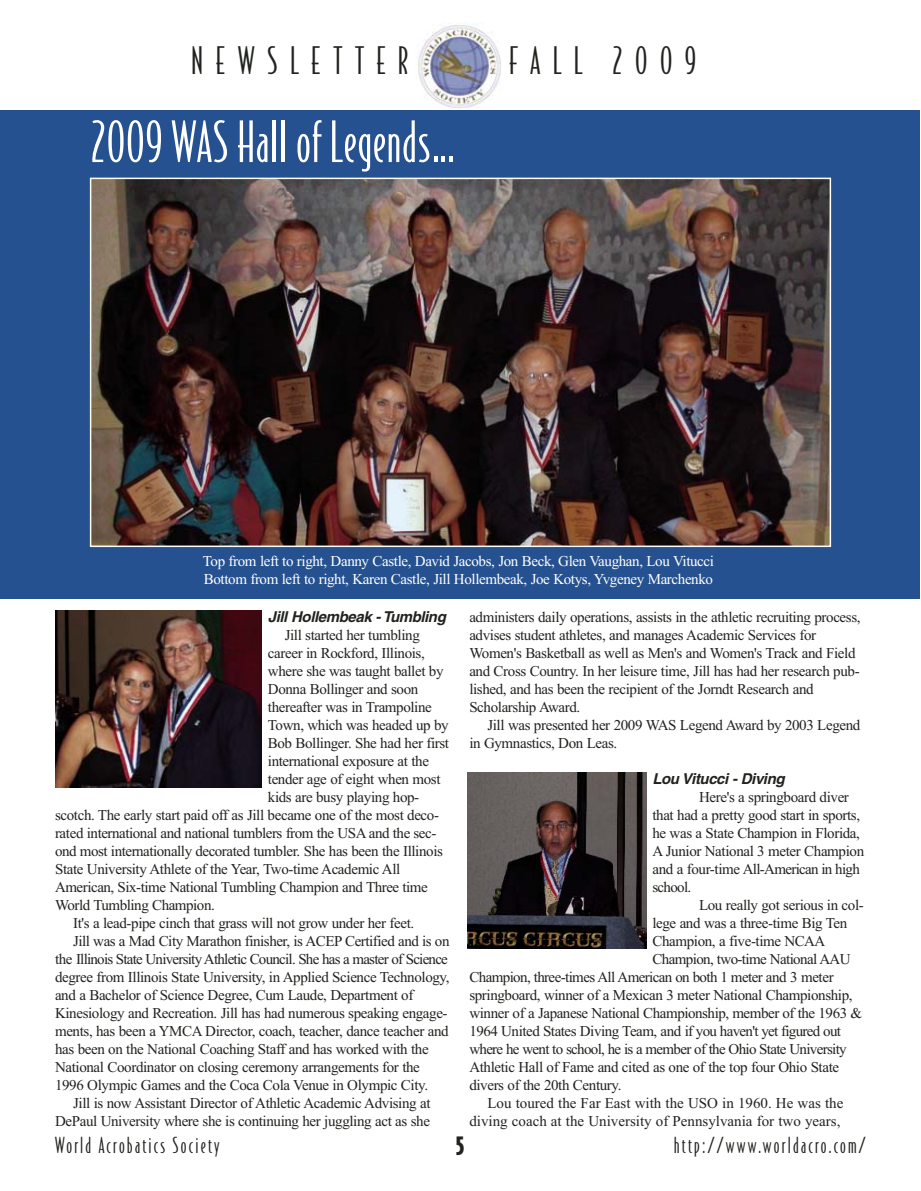
<style>
.page{position:relative;width:921px;height:1191px;background:#fff}
.page>*{position:absolute;margin:0;border:0;box-sizing:border-box;transform-origin:0 0}
.t1{font:54px "Bodega Sans";letter-spacing:.015em;color:#fff}
.t2{font:36px "Bodega Sans";letter-spacing:.35em;color:#20231e}
.t3{font:900 24px "Bodega Sans";color:#20231e}
.t4{font:21px "Bodega Sans";letter-spacing:.105em;color:#20231e}
.t5{font:15px/18px "Times New Roman";letter-spacing:-.025em;color:#20231e}
.t6{font:15px/18px "Times New Roman";letter-spacing:-.025em;color:#fff}
.t7{font:15px "Times New Roman";color:#20231e}
.t8{font:15px "Times New Roman";letter-spacing:-.05em;color:#20231e}
.t9{font:15px "Times New Roman";letter-spacing:-.045em;color:#20231e}
.t10{font:italic 700 15px "Helvetica";color:#20231e}
</style>
<div class="page">
<img style="left:0;top:22px;width:920px;height:927px">
<h2 class="t2" style="left:191px;top:46px;width:218px">NEWSLETTER</h2>
<h2 class="t2" style="left:509px;top:46px;width:189px">FALL 2009</h2>
<h1 class="t1" style="left:91px;top:120px;width:365px">2009 WAS Hall of Legends...</h1>
<p class="t6" style="left:203px;top:553px;width:512px">Top from left to right, Danny Castle, David Jacobs, Jon Beck, Glen Vaughan, Lou Vitucci<br>Bottom from left to right, Karen Castle, Jill Hollembeak, Joe Kotys, Yvgeney Marchenko</p>
<p class="t10" style="left:268px;top:612px;width:182px">JillHollembeak -Tumbling</p>
<p class="t5" style="left:284px;top:628px;width:137px">Jill started her tumbling</p>
<p class="t5" style="left:268px;top:646px;width:158px">career in Rockford, Illinois,</p>
<p class="t5" style="left:268px;top:664px;width:177px">where she was taught ballet by</p>
<p class="t5" style="left:268px;top:682px;width:152px">Donna Bollinger and soon</p>
<p class="t5" style="left:268px;top:700px;width:165px">thereafter was in Trampoline</p>
<p class="t5" style="left:268px;top:718px;width:182px">Town, which was headed up by</p>
<p class="t5" style="left:268px;top:736px;width:183px">Bob Bollinger. She had her first</p>
<p class="t5" style="left:268px;top:754px;width:163px">international exposure at the</p>
<p class="t5" style="left:268px;top:772px;width:174px">tender age of eight when most</p>
<p class="t5" style="left:268px;top:790px;width:153px">kids are busy playing hop-</p>
<p class="t5" style="left:55px;top:808px;width:385px">scotch. The early start paid off as Jill became one of the most deco-</p>
<p class="t5" style="left:55px;top:826px;width:383px">rated international and national tumblers from the USA and the sec-</p>
<p class="t5" style="left:55px;top:844px;width:389px">ond most internationally decorated tumbler. She has been the Illinois</p>
<p class="t5" style="left:55px;top:862px;width:347px">State University Athlete of the Year, Two-time Academic All</p>
<p class="t5" style="left:55px;top:880px;width:374px">American, Six-time National Tumbling Champion and Three time</p>
<p class="t5" style="left:55px;top:898px;width:161px">World Tumbling Champion.</p>
<p class="t5" style="left:73px;top:916px;width:342px">It's a lead-pipe cinch that grass will not grow under her feet.</p>
<p class="t5" style="left:73px;top:934px;width:378px">Jill was a Mad City Marathon finisher, is ACEP Certified and is on</p>
<p class="t8" style="left:55px;top:954px;width:394px">the Illinois State University Athletic Council. She has a master of Science</p>
<p class="t5" style="left:55px;top:970px;width:396px">degree from Illinois State University, in Applied Science Technology,</p>
<p class="t5" style="left:55px;top:988px;width:360px">and a Bachelor of Science Degree, Cum Laude, Department of</p>
<p class="t5" style="left:55px;top:1006px;width:394px">Kinesiology and Recreation. Jill has had numerous speaking engage-</p>
<p class="t5" style="left:55px;top:1024px;width:395px">ments, has been a YMCA Director, coach, teacher, dance teacher and</p>
<p class="t5" style="left:55px;top:1042px;width:375px">has been on the National Coaching Staff and has worked with the</p>
<p class="t5" style="left:55px;top:1060px;width:366px">National Coordinator on closing ceremony arrangements for the</p>
<p class="t5" style="left:55px;top:1078px;width:374px">1996 Olympic Games and the Coca Cola Venue in Olympic City.</p>
<p class="t5" style="left:73px;top:1096px;width:359px">Jill is now Assistant Director of Athletic Academic Advising at</p>
<p class="t5" style="left:55px;top:1114px;width:376px">DePaul University where she is continuing her juggling act as she</p>
<p class="t5" style="left:469px;top:609px;width:392px">administers daily operations, assists in the athletic recruiting process, advises student athletes, and manages Academic Services for Women's Basketball as well as Men's and Women's Track and Field and Cross Country. In her leisure time, Jill has had her research pub&shy;lished, and has been the recipient of the Jorndt Research and Scholarship Award.</p>
<p class="t5" style="left:469px;top:717px;width:392px;text-indent:18px">Jill was presented her 2009 WAS Legend Award by 2003 Legend in Gymnastics, Don Leas.</p>
<p class="t10" style="left:652px;top:774px;width:137px">Lou Vitucci-Diving</p>
<p class="t5" style="left:652px;top:790px;width:213px;text-indent:47px">Here's a springboard diver that had a pretty good start in sports, he was a State Champion in Florida,<br>A Junior National 3 meter Champion and a four-time All-American in high school.</p>
<p class="t5" style="left:698px;top:898px;width:166px">Lou really got serious in col-</p>
<p class="t5" style="left:652px;top:916px;width:196px">lege and was a three-time Big Ten</p>
<p class="t5" style="left:652px;top:934px;width:174px">Champion, a five-time NCAA</p>
<p class="t5" style="left:652px;top:952px;width:200px">Champion, two-time National AAU</p>
<p class="t5" style="left:469px;top:970px;width:366px">Champion, three-times All American on both 1 meter and 3 meter</p>
<p class="t5" style="left:469px;top:988px;width:385px">springboard, winner of a Mexican 3 meter National Championship,</p>
<p class="t5" style="left:469px;top:1006px;width:394px">winner of a Japanese National Championship, member of the 1963 &amp;</p>
<p class="t5" style="left:469px;top:1024px;width:373px">1964 United States Diving Team, and if you haven't yet figured out</p>
<p class="t9" style="left:469px;top:1044px;width:379px">where he went to school, he is a member of the Ohio State University</p>
<p class="t5" style="left:469px;top:1060px;width:371px">Athletic Hall of Fame and cited as one of the top four Ohio State</p>
<p class="t5" style="left:469px;top:1078px;width:154px">divers of the 20th Century.</p>
<p class="t7" style="left:487px;top:1098px;width:357px">Lou toured the Far East with the USO in 1960. He was the</p>
<p class="t7" style="left:469px;top:1116px;width:372px">diving coach at the University of Pennsylvania for two years,</p>
<h3 class="t4" style="left:55px;top:1137px;width:166px">World Acrobatics Society</h3>
<h3 class="t4" style="left:673px;top:1137px;width:193px">http://www.worldacro.com/</h3>
<h3 class="t3" style="left:456px;top:1137px;width:10px">5</h3>
</div>
